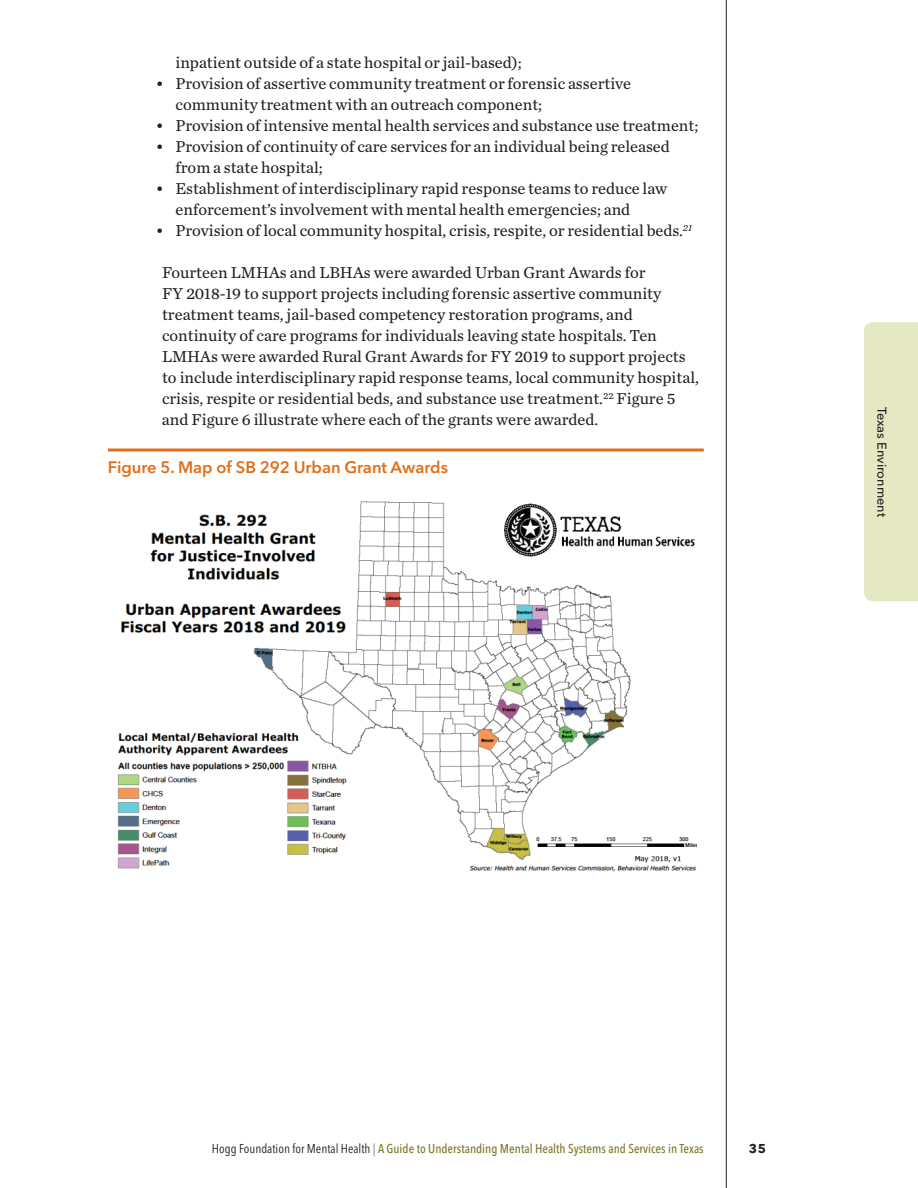
<style>
.page{position:relative;width:918px;height:1188px;background:#fff}
.page>*{position:absolute;margin:0;border:0;box-sizing:border-box;transform-origin:0 0}
.t1{font:16.5px/21px "Chronicle Text G2";color:#231f20}
.t2{font:600 16.5px "Avenir Next LT Pro";color:#e06f1c}
.t3{font:500 condensed 12.75px "Avenir Next LT Pro";color:#7b7828}
.t4{font:500 12.75px "Avenir Next LT Pro";color:#231f20}
.t5{font:700 12.75px "Avenir Next LT Pro";color:#231f20}
.s1{font-weight:400;color:#231f20}
.s2{font-weight:400;color:#75777a}
</style>
<div class="page">
<svg style="left:108px;top:448px;width:596px;height:4px;background:#e79254"></svg>
<img style="left:117px;top:501px;width:580px;height:371px">
<div style="left:864px;top:322px;width:54px;height:279px;background:#e4e9c3"></div>
<hr style="left:726px;top:0;width:1px;height:1188px;background:#231f20">
<p class="t1" style="left:176px;top:51px;width:348px">inpatient outside of a state hospital or jail-based);</p>
<p class="t1" style="left:176px;top:72px;width:457px;text-indent:-20px">• Provision of assertive community treatment or forensic assertive community treatment with an outreach component;</p>
<p class="t1" style="left:156px;top:114px;width:544px">• Provision of intensive mental health services and substance use treatment;</p>
<p class="t1" style="left:176px;top:135px;width:496px;text-indent:-20px">• Provision of continuity of care services for an individual being released from a state hospital;</p>
<p class="t1" style="left:176px;top:177px;width:493px;text-indent:-20px">• Establishment of interdisciplinary rapid response teams to reduce law enforcement’s involvement with mental health emergencies; and</p>
<p class="t1" style="left:156px;top:219px;width:538px">• Provision of local community hospital, crisis, respite, or residential beds.<sup>21</sup></p>
<p class="t1" style="left:162px;top:261px;width:538px">Fourteen LMHAs and LBHAs were awarded Urban Grant Awards for<br>FY 2018-19 to support projects including forensic assertive community treatment teams, jail-based competency restoration programs, and continuity of care programs for individuals leaving state hospitals. Ten LMHAs were awarded Rural Grant Awards for FY 2019 to support projects to include interdisciplinary rapid response teams, local community hospital, crisis, respite or residential beds, and substance use treatment.<sup>22</sup> Figure 5 and Figure 6 illustrate where each of the grants were awarded.</p>
<p class="t2" style="left:108px;top:457px;width:342px">Figure 5. Map of SB 292 Urban Grant Awards</p>
<p class="t4" style="left:890px;top:407px;width:112px;rotate:90deg">Texas Environment</p>
<p class="t3" style="left:212px;top:1140px;width:493px"><span class="s1">Hogg Foundation for Mental Health</span> <span class="s2">|</span> A Guide to Understanding Mental Health Systems and Services in Texas</p>
<p class="t5" style="left:749px;top:1140px;width:19px">35</p>
</div>
